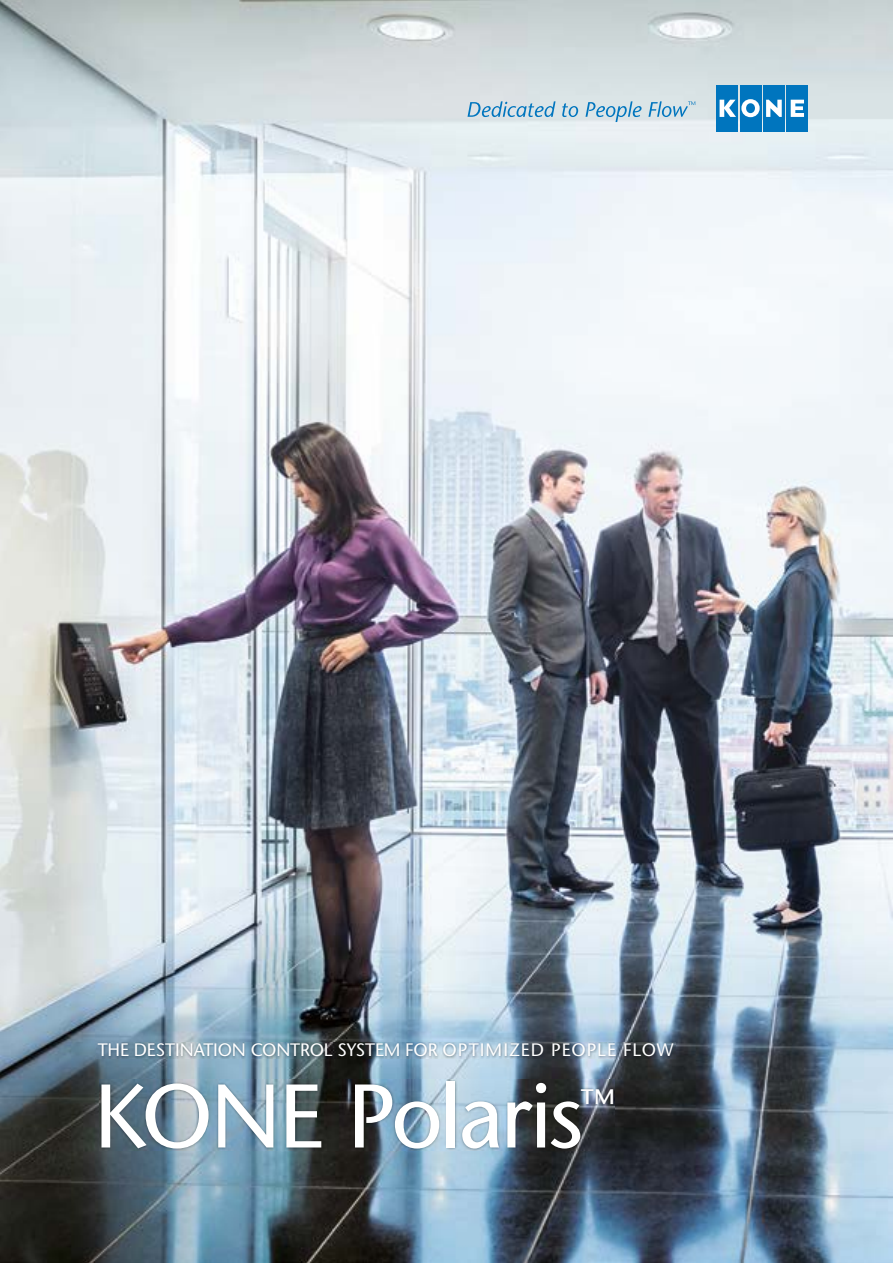
<style>
.page{position:relative;width:893px;height:1263px;background:#fff}
.page>*{position:absolute;margin:0;border:0;box-sizing:border-box;transform-origin:0 0}
.t1{font:90px "Stone Sans";letter-spacing:-.03em;color:#fff}
.t2{font:36.75px "Stone Sans";color:#fff}
.t3{font:18px "Stone Sans";letter-spacing:-.005em;color:#fff}
</style>
<div class="page">
<img style="left:0;top:0;width:893px;height:1263px">
<img style="left:96px;top:1042px;width:579px;height:16px">
<img style="left:100px;top:1080px;width:514px;height:70px">
<div style="left:716px;top:85px;width:22px;height:46px;background:#0075be"></div>
<div style="left:763px;top:85px;width:21px;height:46px;background:#0075be"></div>
<svg style="left:766px;top:100px;width:16px;height:17px"></svg>
<div style="left:740px;top:85px;width:21px;height:46px;background:#0075be"></div>
<svg style="left:720px;top:99px;width:40px;height:18px"></svg>
<div style="left:787px;top:85px;width:21px;height:46px;background:#0075be"></div>
<svg style="left:791px;top:100px;width:13px;height:17px"></svg>
<svg style="left:467px;top:101px;width:89px;height:16px"></svg>
<svg style="left:562px;top:103px;width:16px;height:14px"></svg>
<svg style="left:585px;top:101px;width:57px;height:21px"></svg>
<svg style="left:648px;top:101px;width:47px;height:16px"></svg>
<p class="t3" style="left:98px;top:1039px;width:577px">THE DESTINATION CONTROL SYSTEM FOR OPTIMIZED PEOPLE FLOW</p>
<h1 class="t1" style="left:94px;top:1061px;width:491px">KONE Polaris</h1>
<h2 class="t2" style="left:579px;top:1079px;width:37px">™</h2>
</div>
